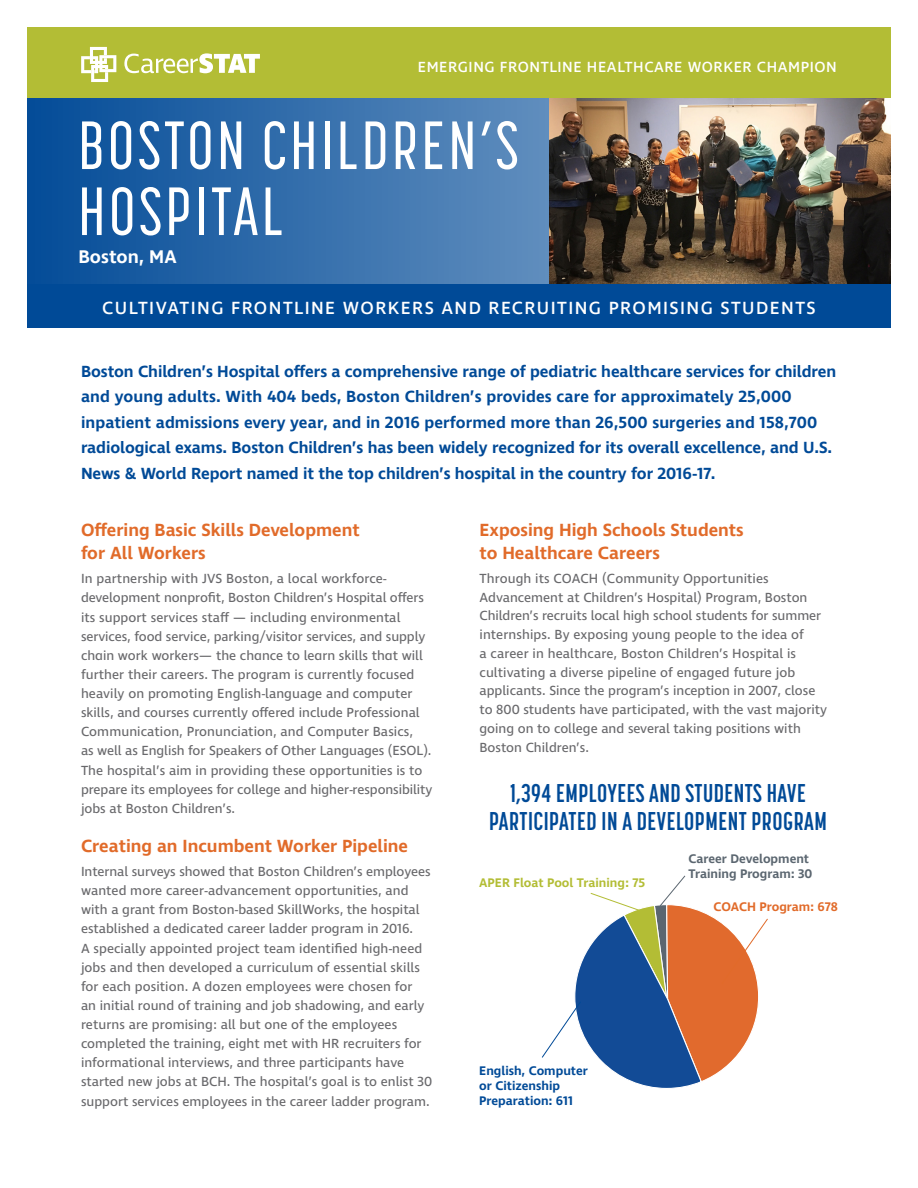
<style>
.page{position:relative;width:918px;height:1188px;background:#fff}
.page>*{position:absolute;margin:0;border:0;box-sizing:border-box;transform-origin:0 0}
.t1{font:500 67.5px/66px "Korolev Compressed";letter-spacing:.055em;color:#fff}
.t2{font:700 25.5px/28.5px "Korolev Compressed";letter-spacing:.02em;color:#004a97;text-align:center}
.t3{font:600 18.75px "Ingra";color:#fff}
.t4{font:600 18px/22.5px "Ingra";color:#e16b2a}
.t5{font:500 18px "Ingra";letter-spacing:.08em;color:#fff}
.t6{font:600 16.5px/25.5px "Ingra";letter-spacing:-.005em;color:#004a97}
.t7{font:500 15px "Ingra";letter-spacing:.04em;color:#fff}
.t8{font:13.5px/19.2px "Ingra";color:#69696c}
.t9{font:600 12.75px/15px "Ingra";color:#004a97}
.t10{font:600 12.75px/15px "Ingra";color:#5b6670}
.t11{font:600 12.75px "Ingra";color:#b3bd35}
.t12{font:600 12.75px "Ingra";color:#e16b2a}
</style>
<div class="page">
<div style="left:27px;top:96px;width:525px;height:191px;background:linear-gradient(to right,#034c99,#618dbc)"></div>
<img style="left:550px;top:98px;width:341px;height:186px">
<div style="left:27px;top:27px;width:864px;height:71px;background:#b3bd35"></div>
<div style="left:27px;top:284px;width:864px;height:44px;background:#004a97"></div>
<svg style="left:541px;top:875px;width:227px;height:214px"></svg>
<svg style="left:124px;top:53px;width:136px;height:20px"></svg>
<svg style="left:81px;top:47px;width:35px;height:35px"></svg>
<p class="t7" style="left:418px;top:58px;width:421px">EMERGING FRONTLINE HEALTHCARE WORKER CHAMPION</p>
<p class="t1" style="left:78px;top:112px;width:442px">BOSTON CHILDREN’S<br>HOSPITAL</p>
<p class="t3" style="left:78px;top:245px;width:100px">Boston, MA</p>
<p class="t5" style="left:102px;top:296px;width:715px">CULTIVATING FRONTLINE WORKERS AND RECRUITING PROMISING STUDENTS</p>
<p class="t6" style="left:81px;top:359px;width:757px">Boston Children’s Hospital offers a comprehensive range of pediatric healthcare services for children and young adults. With 404 beds, Boston Children’s provides care for approximately 25,000 inpatient admissions every year, and in 2016 performed more than 26,500 surgeries and 158,700 radiological exams. Boston Children’s has been widely recognized for its overall excellence, and U.S.<br>News &amp; World Report named it the top children’s hospital in the country for 2016-17.</p>
<h2 class="t4" style="left:81px;top:520px;width:280px">Offering Basic Skills Development for All Workers</h2>
<h2 class="t8" style="left:81px;top:570px;width:353px">In partnership with JVS Boston, a local workforce&shy;development nonprofit, Boston Children’s Hospital offers its support services staff — including environmental services, food service, parking/visitor services, and supply chain work workers— the chance to learn skills that will further their careers. The program is currently focused heavily on promoting English-language and computer skills, and courses currently offered include Professional Communication, Pronunciation, and Computer Basics,<br>as well as English for Speakers of Other Languages (ESOL).<br>The hospital’s aim in providing these opportunities is to prepare its employees for college and higher-responsibility jobs at Boston Children’s.</h2>
<h2 class="t4" style="left:81px;top:835px;width:329px">Creating an Incumbent Worker Pipeline</h2>
<h2 class="t8" style="left:81px;top:863px;width:353px">Internal surveys showed that Boston Children’s employees wanted more career-advancement opportunities, and with a grant from Boston-based SkillWorks, the hospital established a dedicated career ladder program in 2016.<br>A specially appointed project team identified high-need jobs and then developed a curriculum of essential skills for each position. A dozen employees were chosen for<br>an initial round of training and job shadowing, and early returns are promising: all but one of the employees completed the training, eight met with HR recruiters for informational interviews, and three participants have started new jobs at BCH. The hospital’s goal is to enlist 30 support services employees in the career ladder program.</h2>
<h2 class="t4" style="left:480px;top:520px;width:266px">Exposing High Schools Students to Healthcare Careers</h2>
<h2 class="t8" style="left:480px;top:570px;width:349px;line-height:18.8px">Through its COACH (Community Opportunities Advancement at Children’s Hospital) Program, Boston Children’s recruits local high school students for summer internships. By exposing young people to the idea of<br>a career in healthcare, Boston Children’s Hospital is cultivating a diverse pipeline of engaged future job applicants. Since the program’s inception in 2007, close to 800 students have participated, with the vast majority going on to college and several taking positions with Boston Children’s.</h2>
<h1 class="t2" style="left:489px;top:779px;width:339px">1,394 EMPLOYEES AND STUDENTS HAVE<br>PARTICIPATED IN A DEVELOPMENT PROGRAM</h1>
<p class="t11" style="left:479px;top:875px;width:168px">APER Float Pool Training: 75</p>
<p class="t10" style="left:688px;top:852px;width:125px">Career Development<br>Training Program: 30</p>
<p class="t12" style="left:713px;top:899px;width:126px">COACH Program: 678</p>
<p class="t9" style="left:479px;top:1064px;width:110px">English, Computer or Citizenship<br>Preparation: 611</p>
</div>
